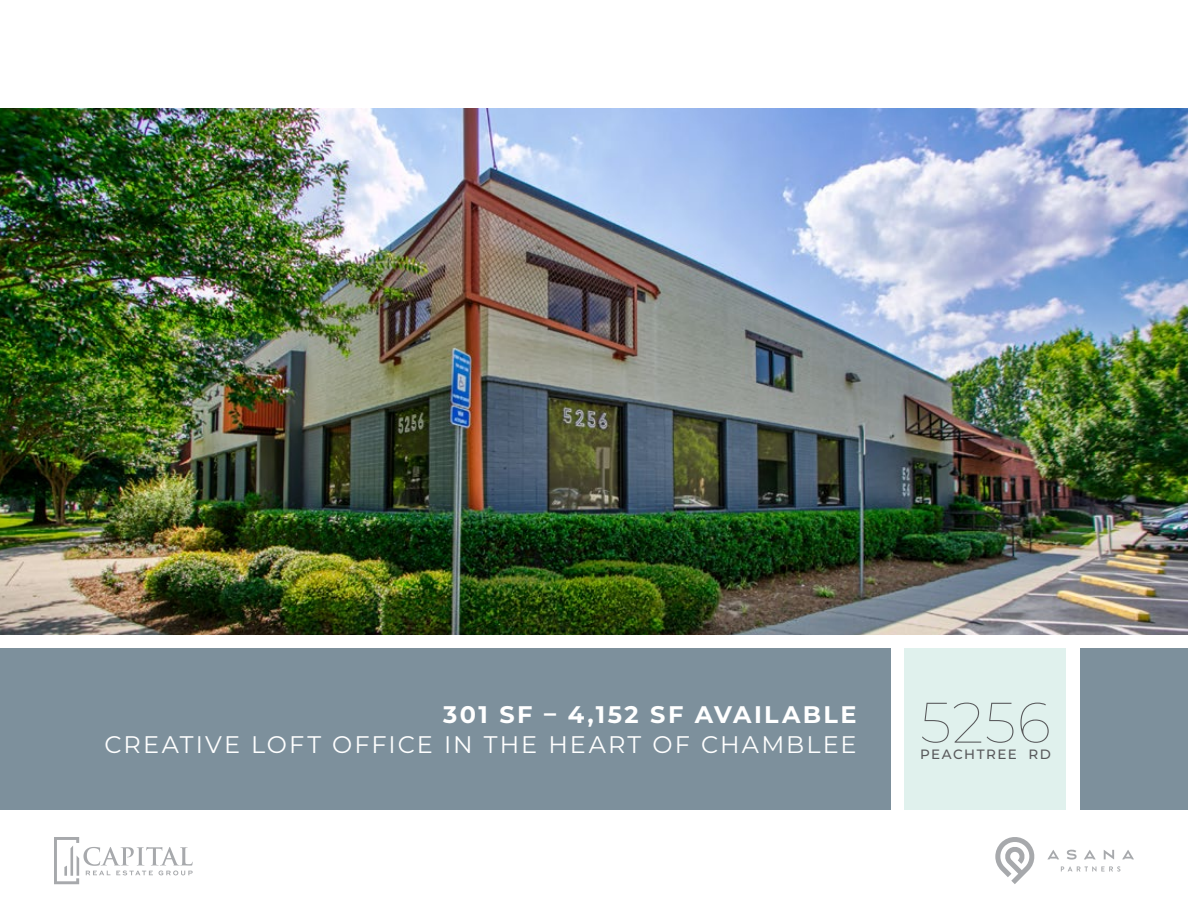
<style>
.page{position:relative;width:1188px;height:918px;background:#fff}
.page>*{position:absolute;margin:0;border:0;box-sizing:border-box;transform-origin:0 0}
.t1{font:100 57px "Montserrat";color:#58595b}
.t2{font:24px "Montserrat";letter-spacing:.09em;color:#fff}
.t3{font:700 24px "Montserrat";letter-spacing:.1em;color:#fff}
.t4{font:500 13.5px "Montserrat";letter-spacing:.11em;color:#58595b}
</style>
<div class="page">
<div style="left:904px;top:648px;width:162px;height:162px;background:#e0f1ed"></div>
<div style="left:0;top:648px;width:891px;height:162px;background:#7d909c"></div>
<div style="left:1080px;top:648px;width:108px;height:162px;background:#7d909c"></div>
<img style="left:0;top:108px;width:1188px;height:526px">
<svg style="left:54px;top:837px;width:139px;height:47px"></svg>
<svg style="left:1048px;top:850px;width:11px;height:9px"></svg>
<svg style="left:1067px;top:850px;width:10px;height:10px"></svg>
<svg style="left:1084px;top:850px;width:12px;height:9px"></svg>
<svg style="left:1104px;top:850px;width:10px;height:9px"></svg>
<svg style="left:1122px;top:850px;width:12px;height:9px"></svg>
<svg style="left:1061px;top:866px;width:59px;height:6px"></svg>
<svg style="left:995px;top:837px;width:40px;height:47px"></svg>
<p class="t3" style="left:443px;top:697px;width:415px">301 SF – 4,152 SF AVAILABLE</p>
<p class="t2" style="left:104px;top:728px;width:753px">CREATIVE LOFT OFFICE IN THE HEART OF CHAMBLEE</p>
<h1 class="t1" style="left:920px;top:684px;width:132px">5256</h1>
<p class="t4" style="left:920px;top:745px;width:132px">PEACHTREE RD</p>
</div>
